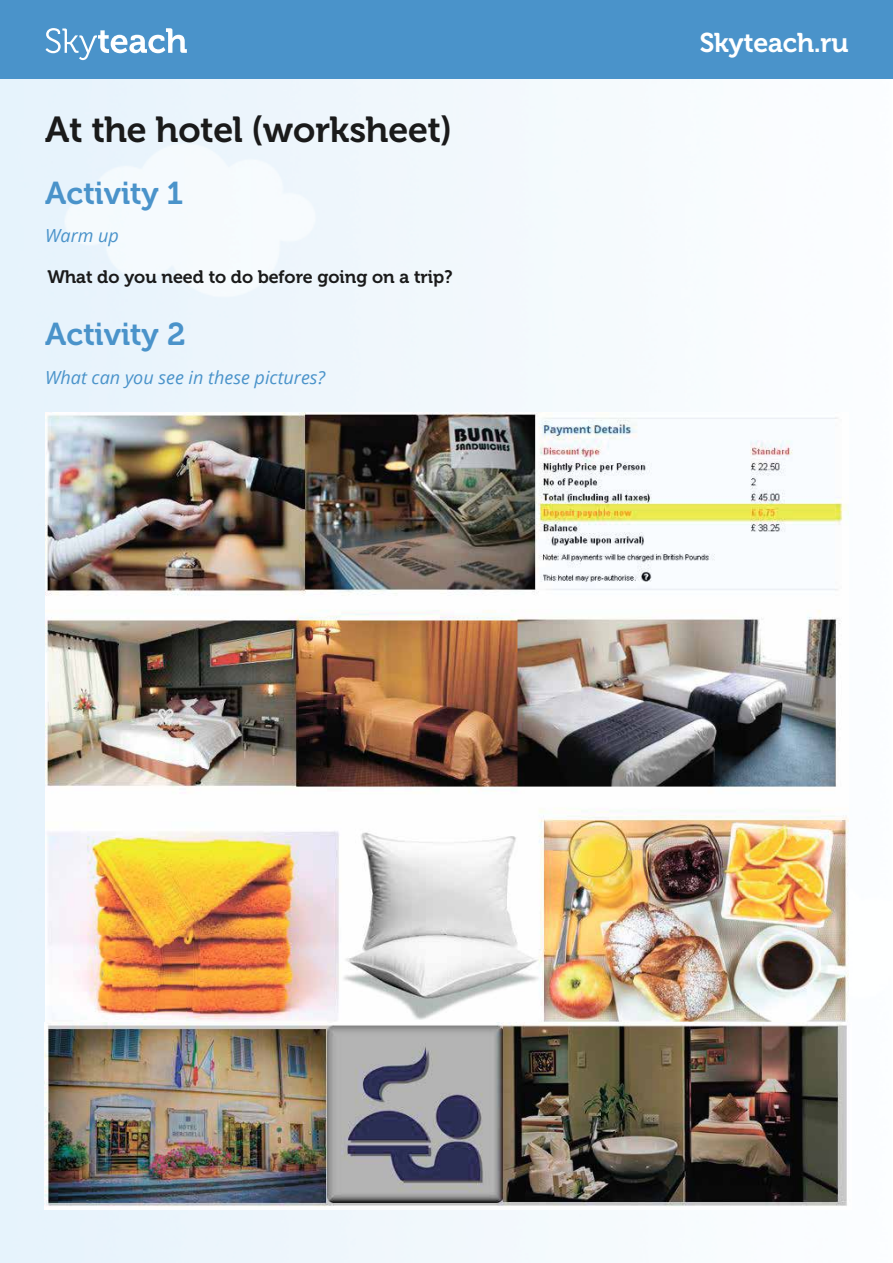
<style>
.page{position:relative;width:893px;height:1263px;background:#fff}
.page>*{position:absolute;margin:0;border:0;box-sizing:border-box;transform-origin:0 0}
.t1{font:36px "Museo Cyrl 700";color:#1a1a1a}
.t2{font:31.5px "Museo Cyrl 700";color:#4a93ca}
.t3{font:27px "Museo Cyrl 700";color:#fff}
.t4{font:18px "Museo Cyrl 700";color:#1a1a1a}
.t5{font:italic 18px "Open Sans";color:#4a93ca}
</style>
<div class="page">
<div style="left:0;top:0;width:893px;height:79px;background:#4a93ca"></div>
<svg style="left:46px;top:28px;width:141px;height:32px"></svg>
<img style="left:45px;top:413px;width:804px;height:609px">
<img style="left:44px;top:1022px;width:806px;height:185px">
<h1 class="t1" style="left:45px;top:109px;width:407px">At the hotel (worksheet)</h1>
<h2 class="t2" style="left:45px;top:175px;width:139px">Activity 1</h2>
<p class="t5" style="left:45px;top:223px;width:75px">Warm up</p>
<p class="t4" style="left:47px;top:267px;width:407px">What do you need to do before going on a trip?</p>
<h2 class="t2" style="left:45px;top:317px;width:142px">Activity 2</h2>
<p class="t5" style="left:45px;top:365px;width:282px">What can you see in these pictures?</p>
<h3 class="t3" style="left:700px;top:28px;width:150px">Skyteach.ru</h3>
</div>
